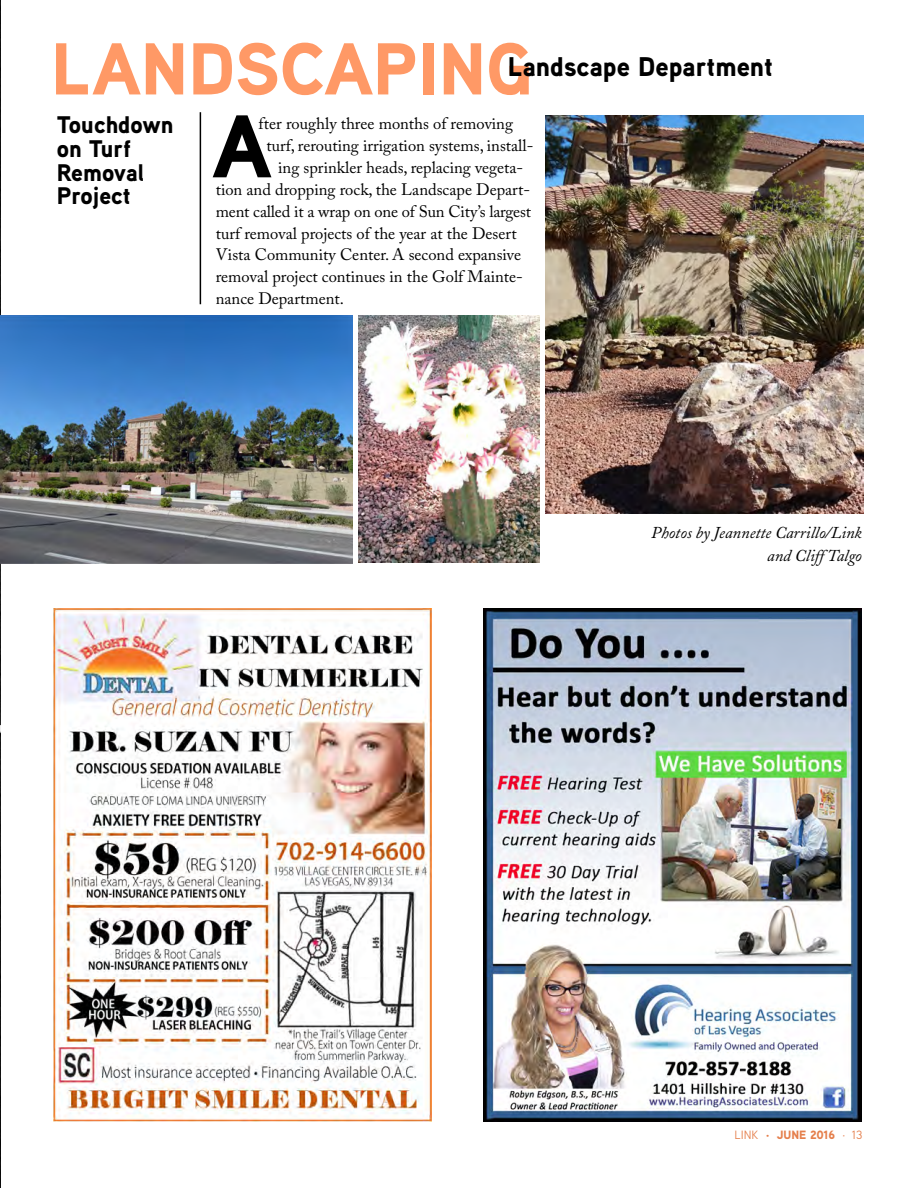
<style>
.page{position:relative;width:918px;height:1188px;background:#fff}
.page>*{position:absolute;margin:0;border:0;box-sizing:border-box;transform-origin:0 0}
.t1{font:900 88.8px "Aaux Pro";color:#000}
.t2{font:73.35px "Aaux Pro Black OSF";color:#f96}
.t3{font:27px "Aaux Pro Black OSF";color:#000}
.t4{font:900 24px/23.9px "Aaux Pro";color:#000}
.t5{font:16.5px "Adobe Caslon Pro";color:#000}
.t6{font:16.5px/23.4px "Adobe Caslon Italic Os F";color:#000;text-align:right}
.t7{font:900 12px "Aaux Pro";color:#e57f4c}
.s1{font-weight:400}
.s2{font-family:"Aaux Pro Black OSF";font-weight:400}
.s3{font-family:"Aaux Pro Regular OSF";font-weight:400}
</style>
<div class="page">
<img style="left:0;top:0;width:1px;height:1188px">
<hr style="left:200px;top:112px;width:1px;height:192px;background:#000">
<img style="left:53px;top:609px;width:378px;height:513px">
<img style="left:484px;top:609px;width:378px;height:513px">
<img style="left:0;top:563px;width:1px;height:164px">
<img style="left:546px;top:115px;width:318px;height:399px">
<img style="left:359px;top:315px;width:180px;height:247px">
<img style="left:0;top:315px;width:352px;height:248px">
<h2 class="t2" style="left:51px;top:22px;width:483px">LANDSCAPING</h2>
<p class="t5" style="left:259px;top:117px;width:256px">fter roughly three months of removing</p>
<p class="t5" style="left:266px;top:139px;width:269px">turf, rerouting irrigation systems, install-</p>
<p class="t5" style="left:278px;top:161px;width:246px">ing sprinkler heads, replacing vegeta-</p>
<p class="t5" style="left:216px;top:183px;width:316px">tion and dropping rock, the Landscape Depart-</p>
<p class="t5" style="left:216px;top:205px;width:317px">ment called it a wrap on one of Sun City’s largest</p>
<p class="t5" style="left:216px;top:226px;width:302px">turf removal projects of the year at the Desert</p>
<p class="t5" style="left:216px;top:248px;width:307px">Vista Community Center. A second expansive</p>
<p class="t5" style="left:216px;top:270px;width:309px">removal project continues in the Golf Mainte-</p>
<p class="t5" style="left:216px;top:292px;width:130px">nance Department.</p>
<h3 class="t3" style="left:508px;top:49px;width:267px">Landscape Department</h3>
<h3 class="t4" style="left:57px;top:112px;width:118px">Touchdown on Turf<br>Removal<br>Project</h3>
<h1 class="t1" style="left:213px;top:89px;width:60px">A</h1>
<p class="t6" style="left:651px;top:523px;width:212px">Photos by Jeannette Carrillo/Link and Cliff Talgo</p>
<p class="t7" style="left:735px;top:1127px;width:129px"><span class="s1">LINK</span> <span class="s2">·</span> JUNE 2016 <span class="s3">·</span> <span class="s1">13</span></p>
</div>
